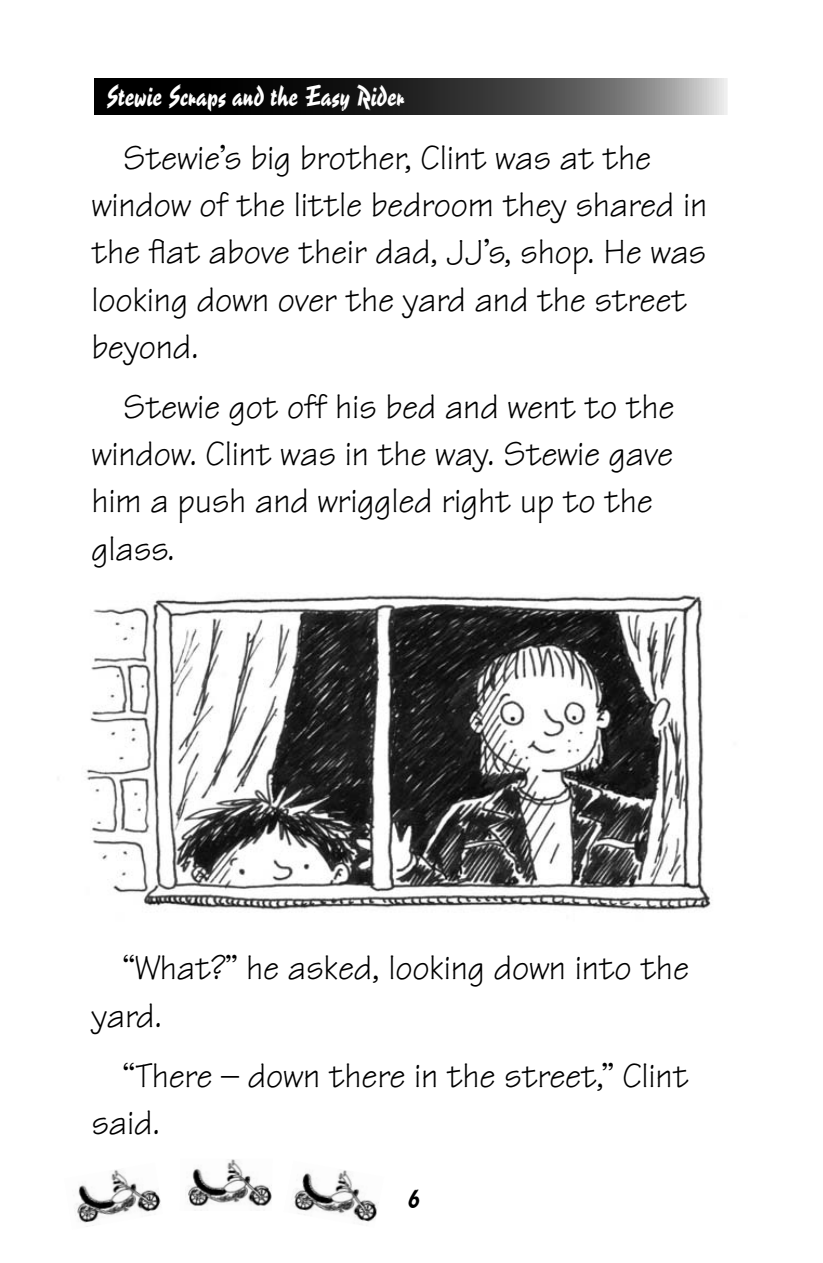
<style>
.page{position:relative;width:823px;height:1263px;background:#fff}
.page>*{position:absolute;margin:0;border:0;box-sizing:border-box;transform-origin:0 0}
.t1{font:36px/47.2px "Tekton";letter-spacing:-.005em;color:#000}
.t2{font:27px "Reporter Two";color:#fff}
.t3{font:24.75px "Reporter Two";color:#000}
</style>
<div class="page">
<svg style="left:94px;top:78px;width:633px;height:36px;background:#373737"></svg>
<img style="left:75px;top:1170px;width:86px;height:57px">
<img style="left:187px;top:1159px;width:85px;height:47px">
<img style="left:294px;top:1170px;width:85px;height:52px">
<img style="left:86px;top:595px;width:625px;height:316px">
<p class="t2" style="left:106px;top:85px;width:300px">Stewie Scraps and the Easy Rider</p>
<p class="t1" style="left:91px;top:139px;width:617px;text-indent:32px">Stewie’s big brother, Clint was at the window of the little bedroom they shared in the flat above their dad, JJ’s, shop. He was looking down over the yard and the street beyond.</p>
<p class="t1" style="left:91px;top:388px;width:584px;text-indent:32px">Stewie got off his bed and went to the window. Clint was in the way. Stewie gave him a push and wriggled right up to the glass.</p>
<p class="t1" style="left:91px;top:949px;width:599px;text-indent:32px">“What?” he asked, looking down into the yard.</p>
<p class="t1" style="left:91px;top:1057px;width:598px;text-indent:32px">“There – down there in the street,” Clint said.</p>
<p class="t3" style="left:407px;top:1189px;width:13px">6</p>
</div>
